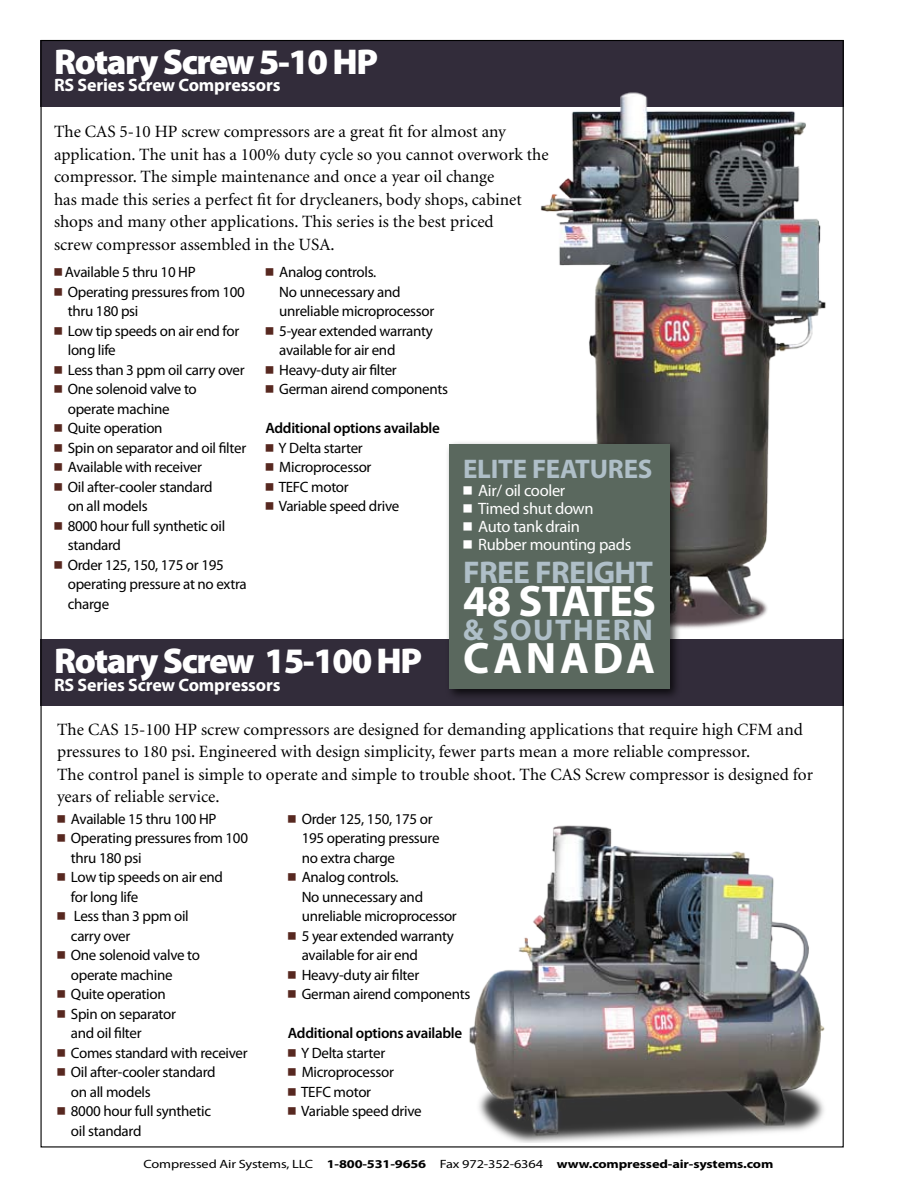
<style>
.page{position:relative;width:918px;height:1188px;background:#fff}
.page>*{position:absolute;margin:0;border:0;box-sizing:border-box;transform-origin:0 0}
.t1{font:700 44.25px "Myriad Pro";letter-spacing:-.02em;color:#fff}
.t2{font:900 36px "Myriad Pro";letter-spacing:-.04em;color:#fff}
.t3{font:700 31.5px "Myriad Pro";letter-spacing:-.02em;color:#afbfc8}
.t4{font:700 30px "Myriad Pro";letter-spacing:.05em;color:#afbfc8}
.t5{font:700 27px "Myriad Pro";letter-spacing:-.01em;color:#afbfc8}
.t6{font:700 18px "Myriad Pro";letter-spacing:-.01em;color:#fff}
.t7{font:17.25px/22.5px "Minion";color:#000}
.t8{font:16.5px/18px "Myriad Pro";letter-spacing:-.02em;color:#fff}
.t9{font:15px/19.5px "Myriad Pro";letter-spacing:-.02em;color:#000}
.t10{font:700 12px "Myriad Pro";letter-spacing:-.01em;color:#000;scale:1.2 1}
.s1{font-family:"Universal Newswith Comm Pi";color:#572820}
.s2{font-weight:600}
.s3{font-family:"Universal Newswith Comm Pi"}
.s4{font-weight:400}
</style>
<div class="page">
<div style="left:40px;top:40px;width:804px;height:66px;background:#322c3a"></div>
<div style="left:40px;top:639px;width:804px;height:67px;background:#322c3a"></div>
<img style="left:538px;top:89px;width:305px;height:551px">
<div style="left:445px;top:440px;width:237px;height:261px;background:#000;opacity:.75"></div>
<div style="left:450px;top:444px;width:220px;height:244px;background:#5a685e"></div>
<img style="left:469px;top:825px;width:356px;height:317px">
<h2 class="t2" style="left:54px;top:38px;width:326px">Rotary Screw 5-10 HP</h2>
<p class="t6" style="left:54px;top:73px;width:228px">RS Series Screw Compressors</p>
<p class="t7" style="left:54px;top:121px;width:496px">The CAS 5-10 HP screw compressors are a great fit for almost any application. The unit has a 100% duty cycle so you cannot overwork the compressor. The simple maintenance and once a year oil change<br>has made this series a perfect fit for drycleaners, body shops, cabinet shops and many other applications. This series is the best priced<br>screw compressor assembled in the USA.</p>
<p class="t9" style="left:54px;top:262px;width:143px"><span class="s1">n</span> Available 5 thru 10 HP</p>
<p class="t9" style="left:54px;top:282px;width:192px"><span class="s1">n</span> Operating pressures from 100</p>
<p class="t9" style="left:68px;top:301px;width:72px">thru 180 psi</p>
<p class="t9" style="left:54px;top:321px;width:187px"><span class="s1">n</span> Low tip speeds on air end for</p>
<p class="t9" style="left:68px;top:340px;width:50px">long life</p>
<p class="t9" style="left:54px;top:360px;width:192px"><span class="s1">n</span> Less than 3 ppm oil carry over</p>
<p class="t9" style="left:54px;top:379px;width:144px"><span class="s1">n</span> One solenoid valve to</p>
<p class="t9" style="left:68px;top:399px;width:103px">operate machine</p>
<p class="t9" style="left:54px;top:418px;width:110px"><span class="s1">n</span> Quite operation</p>
<p class="t9" style="left:54px;top:438px;width:194px"><span class="s1">n</span> Spin on separator and oil filter</p>
<p class="t9" style="left:54px;top:457px;width:149px"><span class="s1">n</span> Available with receiver</p>
<p class="t9" style="left:54px;top:477px;width:160px"><span class="s1">n</span> Oil after-cooler standard</p>
<p class="t9" style="left:68px;top:496px;width:81px">on all models</p>
<p class="t9" style="left:54px;top:516px;width:173px"><span class="s1">n</span> 8000 hour full synthetic oil</p>
<p class="t9" style="left:68px;top:535px;width:55px">standard</p>
<p class="t9" style="left:54px;top:555px;width:171px"><span class="s1">n</span> Order 125, 150, 175 or 195</p>
<p class="t9" style="left:68px;top:574px;width:181px">operating pressure at no extra</p>
<p class="t9" style="left:68px;top:594px;width:43px">charge</p>
<p class="t9" style="left:266px;top:262px;width:112px"><span class="s1">n</span> Analog controls.</p>
<p class="t9" style="left:279px;top:282px;width:123px">No unnecessary and</p>
<p class="t9" style="left:279px;top:301px;width:157px">unreliable microprocessor</p>
<p class="t9" style="left:266px;top:321px;width:169px"><span class="s1">n</span> 5-year extended warranty</p>
<p class="t9" style="left:279px;top:340px;width:118px">available for air end</p>
<p class="t9" style="left:266px;top:360px;width:133px"><span class="s1">n</span> Heavy-duty air filter</p>
<p class="t9" style="left:266px;top:379px;width:184px"><span class="s1">n</span> German airend components</p>
<p class="t9" style="left:266px;top:418px;width:176px"><span class="s2">Additional options available </span><span class="s1">n</span> Y Delta starter<br><span class="s1">n</span> Microprocessor<br><span class="s1">n</span> TEFC motor<br><span class="s1">n</span> Variable speed drive</p>
<h2 class="t2" style="left:54px;top:637px;width:370px">Rotary Screw 15-100 HP</h2>
<p class="t6" style="left:54px;top:673px;width:228px">RS Series Screw Compressors</p>
<h3 class="t5" style="left:463px;top:451px;width:191px">ELITE FEATURES</h3>
<p class="t8" style="left:463px;top:481px;width:170px"><span class="s3">n</span> Air/ oil cooler<br><span class="s3">n</span> Timed shut down<br><span class="s3">n</span> Auto tank drain<br><span class="s3">n</span> Rubber mounting pads</p>
<h3 class="t3" style="left:463px;top:552px;width:191px">FREE FREIGHT</h3>
<h1 class="t1" style="left:463px;top:572px;width:195px">48 STATES</h1>
<h3 class="t4" style="left:463px;top:610px;width:191px">&amp; SOUTHERN</h3>
<h1 class="t1" style="left:463px;top:629px;width:194px">CANADA</h1>
<p class="t7" style="left:57px;top:718px;width:758px">The CAS 15-100 HP screw compressors are designed for demanding applications that require high CFM and pressures to 180 psi. Engineered with design simplicity, fewer parts mean a more reliable compressor.<br>The control panel is simple to operate and simple to trouble shoot. The CAS Screw compressor is designed for years of reliable service.</p>
<p class="t9" style="left:57px;top:809px;width:161px"><span class="s1">n</span> Available 15 thru 100 HP</p>
<p class="t9" style="left:57px;top:828px;width:192px"><span class="s1">n</span> Operating pressures from 100</p>
<p class="t9" style="left:71px;top:848px;width:72px">thru 180 psi</p>
<p class="t9" style="left:57px;top:867px;width:167px"><span class="s1">n</span> Low tip speeds on air end</p>
<p class="t9" style="left:71px;top:887px;width:69px">for long life</p>
<p class="t9" style="left:57px;top:906px;width:133px"><span class="s1">n</span> Less than 3 ppm oil</p>
<p class="t9" style="left:71px;top:926px;width:61px">carry over</p>
<p class="t9" style="left:57px;top:945px;width:144px"><span class="s1">n</span> One solenoid valve to</p>
<p class="t9" style="left:71px;top:965px;width:103px">operate machine</p>
<p class="t9" style="left:57px;top:984px;width:110px"><span class="s1">n</span> Quite operation</p>
<p class="t9" style="left:57px;top:1004px;width:120px"><span class="s1">n</span> Spin on separator</p>
<p class="t9" style="left:71px;top:1023px;width:72px">and oil filter</p>
<p class="t9" style="left:57px;top:1043px;width:192px"><span class="s1">n</span> Comes standard with receiver</p>
<p class="t9" style="left:57px;top:1062px;width:160px"><span class="s1">n</span> Oil after-cooler standard</p>
<p class="t9" style="left:71px;top:1082px;width:81px">on all models</p>
<p class="t9" style="left:57px;top:1101px;width:155px"><span class="s1">n</span> 8000 hour full synthetic</p>
<p class="t9" style="left:71px;top:1121px;width:72px">oil standard</p>
<p class="t9" style="left:288px;top:809px;width:146px"><span class="s1">n</span> Order 125, 150, 175 or</p>
<p class="t9" style="left:302px;top:828px;width:139px">195 operating pressure</p>
<p class="t9" style="left:302px;top:848px;width:95px">no extra charge</p>
<p class="t9" style="left:288px;top:867px;width:112px"><span class="s1">n</span> Analog controls.</p>
<p class="t9" style="left:302px;top:887px;width:123px">No unnecessary and</p>
<p class="t9" style="left:302px;top:906px;width:157px">unreliable microprocessor</p>
<p class="t9" style="left:288px;top:926px;width:168px"><span class="s1">n</span> 5 year extended warranty</p>
<p class="t9" style="left:302px;top:945px;width:118px">available for air end</p>
<p class="t9" style="left:288px;top:965px;width:133px"><span class="s1">n</span> Heavy-duty air filter</p>
<p class="t9" style="left:288px;top:984px;width:184px"><span class="s1">n</span> German airend components</p>
<p class="t9" style="left:288px;top:1023px;width:176px"><span class="s2">Additional options available </span><span class="s1">n</span> Y Delta starter<br><span class="s1">n</span> Microprocessor<br><span class="s1">n</span> TEFC motor<br><span class="s1">n</span> Variable speed drive</p>
<p class="t10" style="left:144px;top:1156px;width:526px"><span class="s4">Compressed Air Systems, LLC</span> 1-800-531-9656 <span class="s4">Fax 972-352-6364</span> www.compressed-air-systems.com</p>
</div>
